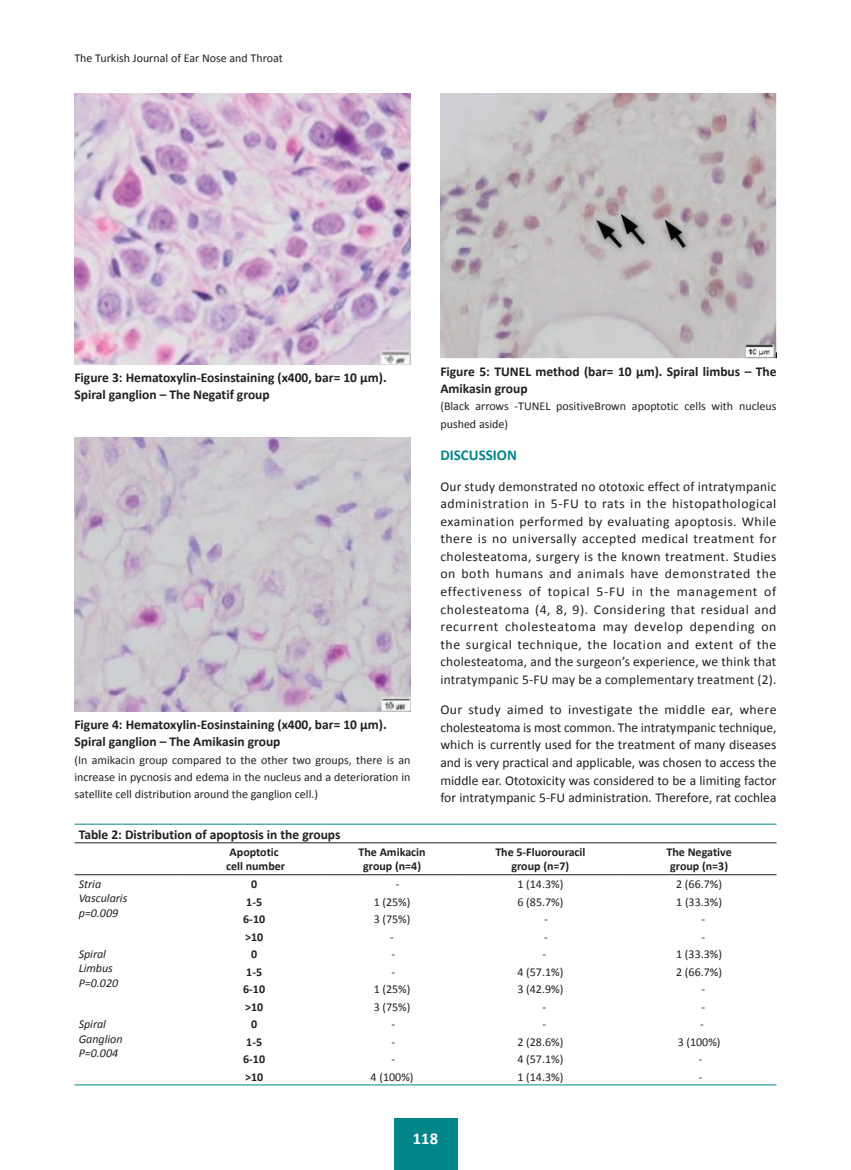
<style>
.page{position:relative;width:851px;height:1170px;background:#fff}
.page>*{position:absolute;margin:0;border:0;box-sizing:border-box;transform-origin:0 0}
.t1{font:700 16.5px "Calibri";color:#fff}
.t2{font:700 15px "Calibri";color:#018689}
.t3{font:13.5px/17.5px "Calibri";color:#231f20;text-align:justify}
.t4{font:700 13.5px/17.2px "Calibri";color:#231f20}
.t5{font:12px/17.2px "Calibri";color:#231f20;text-align:justify}
.t6{font:700 12px/14.4px "Calibri";color:#231f20;text-align:center}
.t7{font:italic 12px/14.4px "Calibri";color:#231f20}
</style>
<div class="page">
<div style="left:393px;top:1118px;width:64px;height:51px;background:#018689"></div>
<hr style="left:74px;top:823px;width:109px;height:1px;background:#018689">
<hr style="left:183px;top:823px;width:142px;height:1px;background:#018689">
<hr style="left:325px;top:823px;width:134px;height:1px;background:#018689">
<hr style="left:459px;top:823px;width:162px;height:1px;background:#018689">
<hr style="left:621px;top:823px;width:155px;height:1px;background:#018689">
<hr style="left:74px;top:1084px;width:109px;height:1px;background:#018689">
<hr style="left:183px;top:1084px;width:142px;height:1px;background:#018689">
<hr style="left:325px;top:1084px;width:134px;height:1px;background:#018689">
<hr style="left:459px;top:1084px;width:162px;height:1px;background:#018689">
<hr style="left:621px;top:1084px;width:155px;height:1px;background:#018689">
<hr style="left:74px;top:842px;width:109px;height:1px;background:#231f20">
<hr style="left:183px;top:842px;width:142px;height:1px;background:#231f20">
<hr style="left:325px;top:842px;width:134px;height:1px;background:#231f20">
<hr style="left:459px;top:842px;width:162px;height:1px;background:#231f20">
<hr style="left:621px;top:842px;width:155px;height:1px;background:#231f20">
<hr style="left:74px;top:874px;width:109px;height:1px;background:#231f20">
<hr style="left:183px;top:874px;width:142px;height:1px;background:#231f20">
<hr style="left:325px;top:874px;width:134px;height:1px;background:#231f20">
<hr style="left:459px;top:874px;width:162px;height:1px;background:#231f20">
<hr style="left:621px;top:874px;width:155px;height:1px;background:#231f20">
<img style="left:74px;top:94px;width:336px;height:271px">
<img style="left:74px;top:437px;width:336px;height:274px">
<img style="left:440px;top:94px;width:336px;height:264px">
<p class="t5" style="left:74px;top:50px;width:210px">The Turkish Journal of Ear Nose and Throat</p>
<p class="t4" style="left:74px;top:369px;width:313px">Figure 3: Hematoxylin-Eosinstaining (x400, bar= 10 µm).<br>Spiral ganglion – The Negatif group</p>
<p class="t4" style="left:74px;top:715px;width:313px">Figure 4: Hematoxylin-Eosinstaining (x400, bar= 10 µm).<br>Spiral ganglion – The Amikasin group</p>
<p class="t5" style="left:74px;top:751px;width:337px">(In amikacin group compared to the other two groups, there is an increase in pycnosis and edema in the nucleus and a deterioration in satellite cell distribution around the ganglion cell.)</p>
<p class="t4" style="left:440px;top:363px;width:337px">Figure 5: TUNEL method (bar= 10 µm). Spiral limbus – The<br>Amikasin group</p>
<p class="t5" style="left:440px;top:398px;width:337px">(Black arrows -TUNEL positiveBrown apoptotic cells with nucleus pushed aside)</p>
<p class="t2" style="left:440px;top:445px;width:78px">DISCUSSION</p>
<p class="t3" style="left:440px;top:477px;width:337px">Our study demonstrated no ototoxic effect of intratympanic administration in 5-FU to rats in the histopathological examination performed by evaluating apoptosis. While there is no universally accepted medical treatment for cholesteatoma, surgery is the known treatment. Studies on both humans and animals have demonstrated the effectiveness of topical 5-FU in the management of cholesteatoma (4, 8, 9). Considering that residual and recurrent cholesteatoma may develop depending on the surgical technique, the location and extent of the cholesteatoma, and the surgeon’s experience, we think that intratympanic 5-FU may be a complementary treatment (2).</p>
<p class="t3" style="left:440px;top:701px;width:337px">Our study aimed to investigate the middle ear, where cholesteatoma is most common. The intratympanic technique, which is currently used for the treatment of many diseases and is very practical and applicable, was chosen to access the middle ear. Ototoxicity was considered to be a limiting factor for intratympanic 5-FU administration. Therefore, rat cochlea</p>
<p class="t4" style="left:79px;top:825px;width:263px">Table 2: Distribution of apoptosis in the groups</p>
<p class="t6" style="left:226px;top:844px;width:61px;text-align:left">Apoptotic cell number</p>
<p class="t6" style="left:358px;top:844px;width:69px">The Amikacin group (n=4)</p>
<p class="t6" style="left:495px;top:844px;width:92px">The 5-Fluorouracil group (n=7)</p>
<p class="t6" style="left:666px;top:844px;width:67px">The Negative group (n=3)</p>
<p class="t7" style="left:79px;top:876px;width:50px">Stria<br>Vascularis p=0.009</p>
<p class="t6" style="left:251px;top:876px;width:8px">0</p>
<p class="t5" style="left:395px;top:875px;width:5px">-</p>
<p class="t5" style="left:517px;top:875px;width:47px">1 (14.3%)</p>
<p class="t5" style="left:676px;top:875px;width:47px">2 (66.7%)</p>
<p class="t6" style="left:246px;top:894px;width:17px">1-5</p>
<p class="t5" style="left:373px;top:892px;width:38px">1 (25%)</p>
<p class="t5" style="left:517px;top:892px;width:47px">6 (85.7%)</p>
<p class="t5" style="left:676px;top:892px;width:47px">1 (33.3%)</p>
<p class="t6" style="left:243px;top:911px;width:23px">6-10</p>
<p class="t5" style="left:373px;top:910px;width:38px">3 (75%)</p>
<p class="t5" style="left:544px;top:910px;width:5px">-</p>
<p class="t5" style="left:701px;top:910px;width:5px">-</p>
<p class="t6" style="left:245px;top:929px;width:20px">&gt;10</p>
<p class="t5" style="left:390px;top:927px;width:5px">-</p>
<p class="t5" style="left:544px;top:927px;width:5px">-</p>
<p class="t5" style="left:701px;top:927px;width:5px">-</p>
<p class="t7" style="left:79px;top:946px;width:41px">Spiral<br>Limbus<br>P=0.020</p>
<p class="t6" style="left:251px;top:946px;width:8px">0</p>
<p class="t5" style="left:391px;top:945px;width:5px">-</p>
<p class="t5" style="left:542px;top:945px;width:5px">-</p>
<p class="t5" style="left:676px;top:945px;width:47px">1 (33.3%)</p>
<p class="t6" style="left:246px;top:964px;width:17px">1-5</p>
<p class="t5" style="left:391px;top:962px;width:5px">-</p>
<p class="t5" style="left:517px;top:962px;width:47px">4 (57.1%)</p>
<p class="t5" style="left:676px;top:962px;width:47px">2 (66.7%)</p>
<p class="t6" style="left:243px;top:981px;width:23px">6-10</p>
<p class="t5" style="left:373px;top:980px;width:38px">1 (25%)</p>
<p class="t5" style="left:517px;top:980px;width:47px">3 (42.9%)</p>
<p class="t5" style="left:701px;top:980px;width:5px">-</p>
<p class="t6" style="left:245px;top:999px;width:20px">&gt;10</p>
<p class="t5" style="left:373px;top:997px;width:38px">3 (75%)</p>
<p class="t5" style="left:542px;top:997px;width:5px">-</p>
<p class="t5" style="left:701px;top:997px;width:5px">-</p>
<p class="t7" style="left:79px;top:1016px;width:45px">Spiral<br>Ganglion<br>P=0.004</p>
<p class="t6" style="left:251px;top:1016px;width:8px">0</p>
<p class="t5" style="left:391px;top:1015px;width:5px">-</p>
<p class="t5" style="left:542px;top:1015px;width:5px">-</p>
<p class="t5" style="left:700px;top:1015px;width:5px">-</p>
<p class="t6" style="left:246px;top:1034px;width:17px">1-5</p>
<p class="t5" style="left:391px;top:1032px;width:5px">-</p>
<p class="t5" style="left:517px;top:1032px;width:47px">2 (28.6%)</p>
<p class="t5" style="left:677px;top:1032px;width:44px">3 (100%)</p>
<p class="t6" style="left:243px;top:1051px;width:23px">6-10</p>
<p class="t5" style="left:391px;top:1050px;width:5px">-</p>
<p class="t5" style="left:517px;top:1050px;width:47px">4 (57.1%)</p>
<p class="t5" style="left:698px;top:1050px;width:5px">-</p>
<p class="t6" style="left:245px;top:1069px;width:20px">&gt;10</p>
<p class="t5" style="left:370px;top:1067px;width:44px">4 (100%)</p>
<p class="t5" style="left:517px;top:1067px;width:47px">1 (14.3%)</p>
<p class="t5" style="left:698px;top:1067px;width:5px">-</p>
<p class="t1" style="left:413px;top:1127px;width:27px">118</p>
</div>
